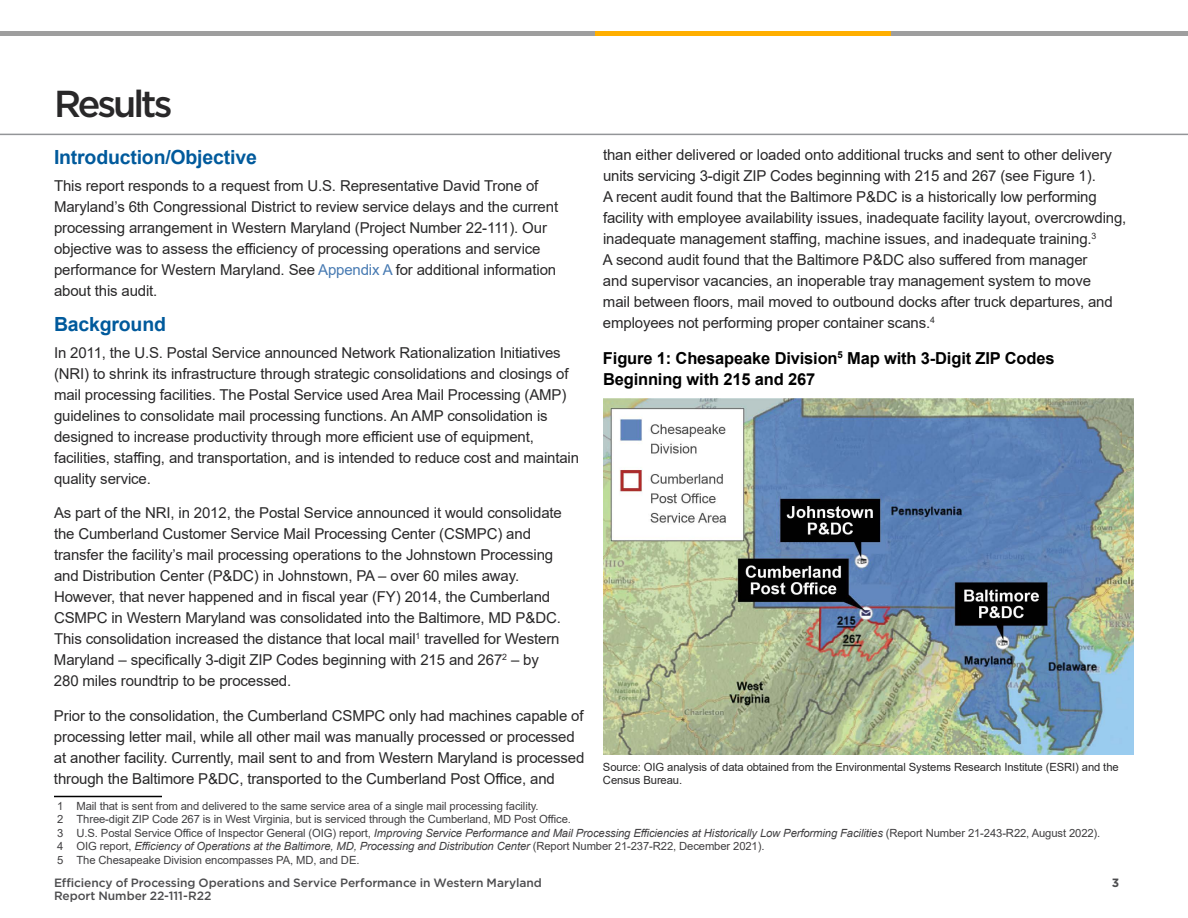
<style>
.page{position:relative;width:1188px;height:918px;background:#fff}
.page>*{position:absolute;margin:0;border:0;box-sizing:border-box;transform-origin:0 0}
.t1{font:500 37.5px "Gotham";letter-spacing:-.08em;color:#292829}
.t2{font:700 19.5px "Arial";letter-spacing:-.01em;color:#005a9c}
.t3{font:700 16.5px/21.8px "Arial";letter-spacing:-.01em;color:#000}
.t4{font:15px/21px "Arial";letter-spacing:-.01em;color:#292829}
.t5{font:500 12px/13.5px "Gotham";letter-spacing:-.005em;color:#4d4d4f}
.t6{font:700 12px "Gotham";color:#4d4d4f}
.t7{font:11.25px/13.5px "Arial";letter-spacing:-.01em;color:#414042}
.t8{font:11.25px/13.5px "Arial";letter-spacing:-.01em;color:#292829}
.s1{color:#477ab2}
.s2{font-style:italic}
</style>
<div class="page">
<hr style="left:0;top:134px;width:1188px;height:1px;background:#939598">
<hr style="left:54px;top:796px;width:108px;height:1px;background:#000">
<img style="left:603px;top:398px;width:531px;height:356px">
<hr style="left:0;top:32px;width:1188px;height:4px;background:#9e9e9e">
<hr style="left:595px;top:32px;width:295px;height:4px;background:#ffaf00">
<h1 class="t1" style="left:54px;top:83px;width:120px">Results</h1>
<h2 class="t2" style="left:54px;top:143px;width:204px">Introduction/Objective</h2>
<p class="t4" style="left:54px;top:175px;width:506px">This report responds to a request from U.S. Representative David Trone of Maryland’s 6th Congressional District to review service delays and the current processing arrangement in Western Maryland (Project Number 22-111). Our objective was to assess the efficiency of processing operations and service performance for Western Maryland. See <span class="s1">Appendix A</span> for additional information about this audit.</p>
<h2 class="t2" style="left:54px;top:310px;width:114px">Background</h2>
<p class="t4" style="left:54px;top:342px;width:527px">In 2011, the U.S. Postal Service announced Network Rationalization Initiatives (NRI) to shrink its infrastructure through strategic consolidations and closings of mail processing facilities. The Postal Service used Area Mail Processing (AMP) guidelines to consolidate mail processing functions. An AMP consolidation is designed to increase productivity through more efficient use of equipment, facilities, staffing, and transportation, and is intended to reduce cost and maintain quality service.</p>
<p class="t4" style="left:54px;top:502px;width:509px">As part of the NRI, in 2012, the Postal Service announced it would consolidate the Cumberland Customer Service Mail Processing Center (CSMPC) and transfer the facility’s mail processing operations to the Johnstown Processing and Distribution Center (P&amp;DC) in Johnstown, PA – over 60 miles away.<br>However, that never happened and in fiscal year (FY) 2014, the Cumberland CSMPC in Western Maryland was consolidated into the Baltimore, MD P&amp;DC.<br>This consolidation increased the distance that local mail<sup>1</sup> travelled for Western Maryland – specifically 3-digit ZIP Codes beginning with 215 and 267<sup>2</sup> – by 280 miles roundtrip to be processed.</p>
<p class="t4" style="left:54px;top:705px;width:532px">Prior to the consolidation, the Cumberland CSMPC only had machines capable of processing letter mail, while all other mail was manually processed or processed at another facility. Currently, mail sent to and from Western Maryland is processed through the Baltimore P&amp;DC, transported to the Cumberland Post Office, and</p>
<p class="t7" style="left:57px;top:799px;width:1045px">1 Mail that is sent from and delivered to the same service area of a single mail processing facility.<br>2 Three-digit ZIP Code 267 is in West Virginia, but is serviced through the Cumberland, MD Post Office.<br>3 U.S. Postal Service Office of Inspector General (OIG) report, <span class="s2">Improving Service Performance and Mail Processing Efficiencies at Historically Low Performing Facilities</span> (Report Number 21-243-R22, August 2022).<br>4 OIG report, <span class="s2">Efficiency of Operations at the Baltimore, MD, Processing and Distribution Center</span> (Report Number 21-237-R22, December 2021).<br>5 The Chesapeake Division encompasses PA, MD, and DE.</p>
<p class="t4" style="left:603px;top:144px;width:525px">than either delivered or loaded onto additional trucks and sent to other delivery units servicing 3-digit ZIP Codes beginning with 215 and 267 (see Figure 1).<br>A recent audit found that the Baltimore P&amp;DC is a historically low performing facility with employee availability issues, inadequate facility layout, overcrowding, inadequate management staffing, machine issues, and inadequate training.<sup>3<br></sup>A second audit found that the Baltimore P&amp;DC also suffered from manager<br>and supervisor vacancies, an inoperable tray management system to move<br>mail between floors, mail moved to outbound docks after truck departures, and employees not performing proper container scans.<sup>4</sup></p>
<p class="t3" style="left:603px;top:347px;width:453px">Figure 1: Chesapeake Division<sup>5</sup> Map with 3-Digit ZIP Codes<br>Beginning with 215 and 267</p>
<p class="t8" style="left:603px;top:760px;width:517px">Source: OIG analysis of data obtained from the Environmental Systems Research Institute (ESRI) and the<br>Census Bureau.</p>
<p class="t5" style="left:54px;top:875px;width:489px">Efficiency of Processing Operations and Service Performance in Western Maryland<br>Report Number 22-111-R22</p>
<p class="t6" style="left:1112px;top:875px;width:9px">3</p>
</div>
